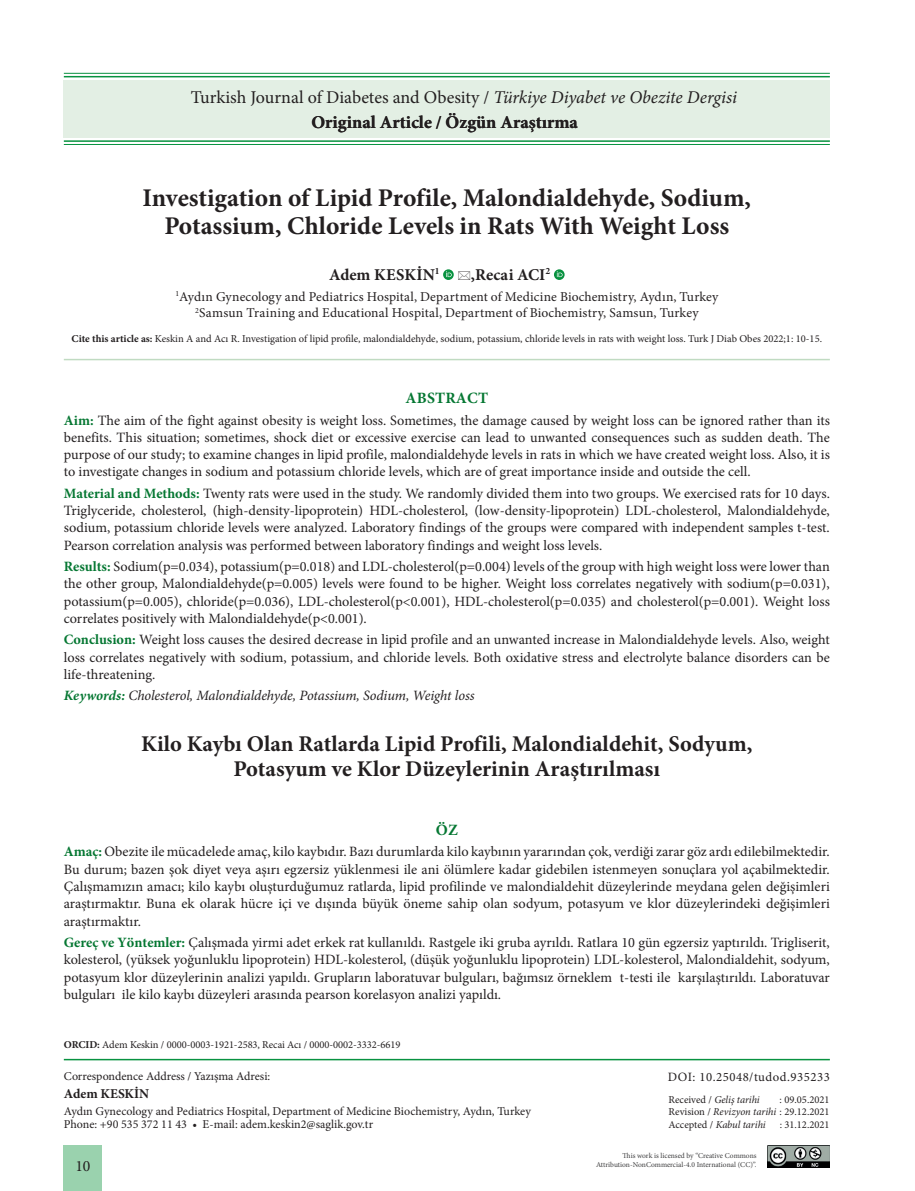
<style>
.page{position:relative;width:915px;height:1191px;background:#fff}
.page>*{position:absolute;margin:0;border:0;box-sizing:border-box;transform-origin:0 0}
.t1{font:700 25.5px/28.5px "Minion Pro";color:#231f20;text-align:center}
.t2{font:700 22.5px/25.5px "Minion Pro";color:#231f20;text-align:center}
.t3{font:18px "Minion Pro";color:#231f20}
.t4{font:700 18px "Minion Pro";color:#231f20}
.t5{font:700 16.5px "Minion Pro";letter-spacing:.005em;color:#231f20}
.t6{font:700 15.75px "Minion Pro";letter-spacing:.01em;color:#057732}
.t7{font:15.75px "Minion Pro";color:#231f20}
.t8{font:14.25px/17.2px "Minion Pro";color:#231f20;text-align:justify}
.t9{font:italic 14.25px "Minion Pro";letter-spacing:-.01em;color:#231f20}
.t10{font:13.5px/16.5px "Minion Pro";letter-spacing:.01em;color:#231f20;text-align:center}
.t11{font:700 13.5px "Minion Pro";color:#231f20}
.t12{font:12.75px "Minion Pro";letter-spacing:.04em;color:#231f20}
.t13{font:12px/13.5px "Minion Pro";color:#231f20}
.t14{font:10.5px/12.6px "Minion Pro";color:#231f20;text-align:justify}
.t15{font:italic 10.5px "Minion Pro";letter-spacing:-.01em;color:#231f20}
.t16{font:7.5px/9px "Minion Pro";letter-spacing:-.005em;color:#3e3e3f;text-align:right}
.s1{font-style:italic}
.s2{font-weight:700}
.s3{font-weight:700;color:#057732}
.s4{font-style:normal}
</style>
<div class="page">
<div style="left:64px;top:80px;width:765px;height:57px;background:#e3efe4"></div>
<hr style="left:64px;top:76px;width:765px;height:1px;background:#089240">
<hr style="left:64px;top:140px;width:765px;height:2px;background:#089240">
<hr style="left:64px;top:73px;width:765px;height:1px;background:#089240">
<hr style="left:64px;top:144px;width:765px;height:1px;background:#089240">
<div style="left:64px;top:1145px;width:38px;height:46px;background:#9ad2ae"></div>
<hr style="left:64px;top:1058px;width:765px;height:2px;background:#089240">
<img style="left:767px;top:1145px;width:62px;height:22px">
<hr style="left:64px;top:359px;width:765px;height:1px;background:#c0dbc2">
<svg style="left:554px;top:269px;width:10px;height:11px"></svg>
<svg style="left:443px;top:269px;width:11px;height:11px"></svg>
<p class="t3" style="left:191px;top:85px;width:547px">Turkish Journal of Diabetes and Obesity / <span class="s1">Türkiye Diyabet ve Obezite Dergisi</span></p>
<p class="t4" style="left:311px;top:110px;width:268px">Original Article / Özgün Araştırma</p>
<h1 class="t1" style="left:142px;top:183px;width:610px">Investigation of Lipid Profile, Malondialdehyde, Sodium,<br>Potassium, Chloride Levels in Rats With Weight Loss</h1>
<p class="t5" style="left:329px;top:263px;width:112px">Adem KESKİN<sup>1</sup></p>
<p class="t5" style="left:470px;top:263px;width:81px">,Recai ACI<sup>2</sup></p>
<p class="t10" style="left:175px;top:288px;width:544px"><sup>1</sup>Aydın Gynecology and Pediatrics Hospital, Department of Medicine Biochemistry, Aydın, Turkey<br><sup>2</sup>Samsun Training and Educational Hospital, Department of Biochemistry, Samsun, Turkey</p>
<p class="t14" style="left:72px;top:332px;width:751px"><span class="s2">Cite this article as:</span> Keskin A and Acı R. Investigation of lipid profile, malondialdehyde, sodium, potassium, chloride levels in rats with weight loss. Turk J Diab Obes 2022;1: 10-15.</p>
<p class="t6" style="left:405px;top:387px;width:84px">ABSTRACT</p>
<p class="t8" style="left:64px;top:411px;width:767px"><span class="s3">Aim:</span> The aim of the fight against obesity is weight loss. Sometimes, the damage caused by weight loss can be ignored rather than its benefits. This situation; sometimes, shock diet or excessive exercise can lead to unwanted consequences such as sudden death. The purpose of our study; to examine changes in lipid profile, malondialdehyde levels in rats in which we have created weight loss. Also, it is to investigate changes in sodium and potassium chloride levels, which are of great importance inside and outside the cell.</p>
<p class="t8" style="left:64px;top:485px;width:767px"><span class="s3">Material and Methods:</span> Twenty rats were used in the study. We randomly divided them into two groups. We exercised rats for 10 days.<br>Triglyceride, cholesterol, (high-density-lipoprotein) HDL-cholesterol, (low-density-lipoprotein) LDL-cholesterol, Malondialdehyde, sodium, potassium chloride levels were analyzed. Laboratory findings of the groups were compared with independent samples t-test.<br>Pearson correlation analysis was performed between laboratory findings and weight loss levels.</p>
<p class="t8" style="left:64px;top:558px;width:767px"><span class="s3">Results:</span> Sodium(p=0.034), potassium(p=0.018) and LDL-cholesterol(p=0.004) levels of the group with high weight loss were lower than the other group, Malondialdehyde(p=0.005) levels were found to be higher. Weight loss correlates negatively with sodium(p=0.031), potassium(p=0.005), chloride(p=0.036), LDL-cholesterol(p&lt;0.001), HDL-cholesterol(p=0.035) and cholesterol(p=0.001). Weight loss correlates positively with Malondialdehyde(p&lt;0.001).</p>
<p class="t8" style="left:64px;top:631px;width:767px"><span class="s3">Conclusion:</span> Weight loss causes the desired decrease in lipid profile and an unwanted increase in Malondialdehyde levels. Also, weight loss correlates negatively with sodium, potassium, and chloride levels. Both oxidative stress and electrolyte balance disorders can be life-threatening.</p>
<p class="t9" style="left:64px;top:686px;width:412px"><span class="s3">Keywords:</span> Cholesterol, Malondialdehyde, Potassium, Sodium, Weight loss</p>
<h2 class="t2" style="left:141px;top:730px;width:612px">Kilo Kaybı Olan Ratlarda Lipid Profili, Malondialdehit, Sodyum,<br>Potasyum ve Klor Düzeylerinin Araştırılması</h2>
<p class="t6" style="left:435px;top:819px;width:23px">ÖZ</p>
<p class="t8" style="left:64px;top:843px;width:767px"><span class="s3">Amaç:</span> Obezite ile mücadelede amaç, kilo kaybıdır. Bazı durumlarda kilo kaybının yararından çok, verdiği zarar göz ardı edilebilmektedir.<br>Bu durum; bazen şok diyet veya aşırı egzersiz yüklenmesi ile ani ölümlere kadar gidebilen istenmeyen sonuçlara yol açabilmektedir.<br>Çalışmamızın amacı; kilo kaybı oluşturduğumuz ratlarda, lipid profilinde ve malondialdehit düzeylerinde meydana gelen değişimleri araştırmaktır. Buna ek olarak hücre içi ve dışında büyük öneme sahip olan sodyum, potasyum ve klor düzeylerindeki değişimleri araştırmaktır.</p>
<p class="t8" style="left:64px;top:934px;width:767px"><span class="s3">Gereç ve Yöntemler:</span> Çalışmada yirmi adet erkek rat kullanıldı. Rastgele iki gruba ayrıldı. Ratlara 10 gün egzersiz yaptırıldı. Trigliserit, kolesterol, (yüksek yoğunluklu lipoprotein) HDL-kolesterol, (düşük yoğunluklu lipoprotein) LDL-kolesterol, Malondialdehit, sodyum, potasyum klor düzeylerinin analizi yapıldı. Grupların laboratuvar bulguları, bağımsız örneklem t-testi ile karşılaştırıldı. Laboratuvar bulguları ile kilo kaybı düzeyleri arasında pearson korelasyon analizi yapıldı.</p>
<p class="t14" style="left:64px;top:1038px;width:338px"><span class="s2">ORCID:</span> Adem Keskin / 0000-0003-1921-2583, Recai Acı / 0000-0002-3332-6619</p>
<p class="t13" style="left:64px;top:1069px;width:208px">Correspondence Address / Yazışma Adresi:</p>
<p class="t11" style="left:64px;top:1084px;width:87px">Adem KESKİN</p>
<p class="t13" style="left:64px;top:1104px;width:468px">Aydın Gynecology and Pediatrics Hospital, Department of Medicine Biochemistry, Aydın, Turkey<br>Phone: +90 535 372 11 43 • E-mail: adem.keskin2@saglik.gov.tr</p>
<p class="t7" style="left:75px;top:1155px;width:17px">10</p>
<p class="t12" style="left:667px;top:1068px;width:164px">DOI: 10.25048/tudod.935233</p>
<p class="t15" style="left:668px;top:1092px;width:93px"><span class="s4">Received /</span> Geliş tarihi</p>
<p class="t14" style="left:668px;top:1093px;width:162px;text-indent:111px">: 09.05.2021<br>Revision / <span class="s1">Revizyon tarihi</span> : 29.12.2021<br>Accepted / <span class="s1">Kabul tarihi</span></p>
<p class="t14" style="left:779px;top:1118px;width:51px">: 31.12.2021</p>
<p class="t16" style="left:596px;top:1151px;width:162px">This work is licensed by “Creative Commons<br>Attribution-NonCommercial-4.0 International (CC)”.</p>
</div>
